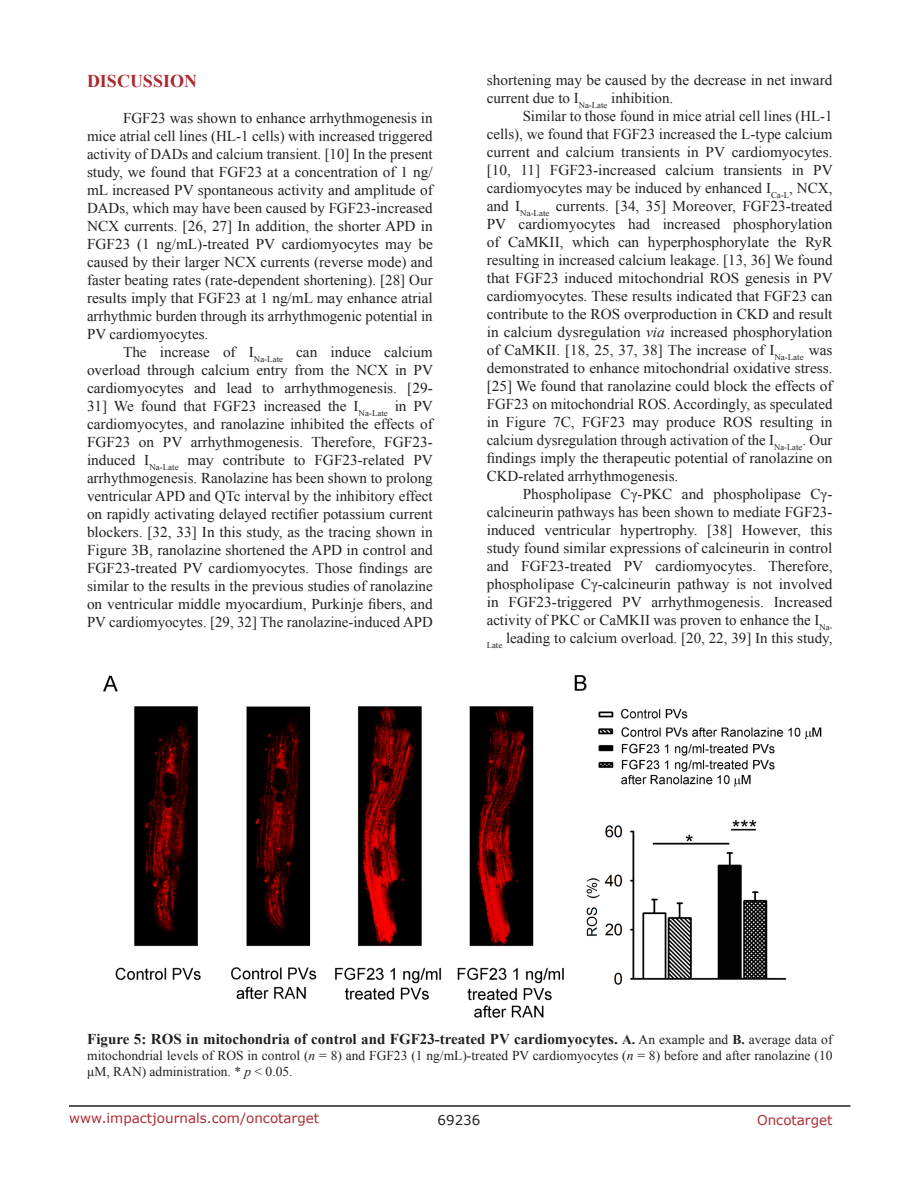
<style>
.page{position:relative;width:918px;height:1188px;background:#fff}
.page>*{position:absolute;margin:0;border:0;box-sizing:border-box;transform-origin:0 0}
.Heading{font:700 18px "Times New Roman";color:#ac2b31}
.BodyText{font:15px/18px "Times New Roman";color:#221f22;text-align:justify}
.FigureText{font:700 15px "Times New Roman";color:#221f22}
.FigureText-2{font:13.5px/16.2px "Times New Roman";color:#221f22}
.t1{font:13.5px "Verdana";color:#ac2b31}
.t2{font:13.5px "Verdana";color:#221f22}
.s1{font-style:italic}
.s2{font-size:13.5px}
.s3{font-weight:400;font-size:13.5px}
</style>
<div class="page">
<hr style="left:69px;top:1105px;width:781px;height:2px;background:#231f20">
<img style="left:103px;top:675px;width:719px;height:343px">
<p class="Heading" style="left:87px;top:69px;width:112px">DISCUSSION</p>
<p class="BodyText" style="left:87px;top:109px;width:347px;text-indent:36px">FGF23 was shown to enhance arrhythmogenesis in mice atrial cell lines (HL-1 cells) with increased triggered activity of DADs and calcium transient. [10] In the present study, we found that FGF23 at a concentration of 1 ng/ mL increased PV spontaneous activity and amplitude of DADs, which may have been caused by FGF23-increased NCX currents. [26, 27] In addition, the shorter APD in FGF23 (1 ng/mL)-treated PV cardiomyocytes may be caused by their larger NCX currents (reverse mode) and faster beating rates (rate-dependent shortening). [28] Our results imply that FGF23 at 1 ng/mL may enhance atrial arrhythmic burden through its arrhythmogenic potential in PV cardiomyocytes.</p>
<p class="BodyText" style="left:87px;top:343px;width:348px;text-indent:36px">The increase of I<sub>Na-Late</sub> can induce calcium overload through calcium entry from the NCX in PV cardiomyocytes and lead to arrhythmogenesis. [29- 31] We found that FGF23 increased the I<sub>Na-Late</sub> in PV cardiomyocytes, and ranolazine inhibited the effects of FGF23 on PV arrhythmogenesis. Therefore, FGF23- induced I<sub>Na-Late</sub> may contribute to FGF23-related PV arrhythmogenesis. Ranolazine has been shown to prolong ventricular APD and QTc interval by the inhibitory effect on rapidly activating delayed rectifier potassium current blockers. [32, 33] In this study, as the tracing shown in Figure 3B, ranolazine shortened the APD in control and FGF23-treated PV cardiomyocytes. Those findings are similar to the results in the previous studies of ranolazine on ventricular middle myocardium, Purkinje fibers, and PV cardiomyocytes. [29, 32] The ranolazine-induced APD</p>
<p class="BodyText" style="left:487px;top:71px;width:347px">shortening may be caused by the decrease in net inward current due to I<sub>Na-Late</sub> inhibition.</p>
<p class="BodyText" style="left:487px;top:107px;width:348px;text-indent:36px">Similar to those found in mice atrial cell lines (HL-1 cells), we found that FGF23 increased the L-type calcium current and calcium transients in PV cardiomyocytes. [10, 11] FGF23-increased calcium transients in PV cardiomyocytes may be induced by enhanced I<sub>Ca-L</sub>, NCX, and I<sub>Na-Late</sub> currents. [34, 35] Moreover, FGF23-treated PV cardiomyocytes had increased phosphorylation of CaMKII, which can hyperphosphorylate the RyR resulting in increased calcium leakage. [13, 36] We found that FGF23 induced mitochondrial ROS genesis in PV cardiomyocytes. These results indicated that FGF23 can contribute to the ROS overproduction in CKD and result in calcium dysregulation <span class="s1">via</span> increased phosphorylation of CaMKII. [18, 25, 37, 38] The increase of I<sub>Na-Late</sub> was demonstrated to enhance mitochondrial oxidative stress. [25] We found that ranolazine could block the effects of FGF23 on mitochondrial ROS. Accordingly, as speculated in Figure 7C, FGF23 may produce ROS resulting in calcium dysregulation through activation of the I<sub>Na-Late</sub>. Our findings imply the therapeutic potential of ranolazine on CKD-related arrhythmogenesis.</p>
<p class="BodyText" style="left:487px;top:485px;width:347px;text-indent:36px">Phospholipase Cγ-PKC and phospholipase Cγ&shy;calcineurin pathways has been shown to mediate FGF23- induced ventricular hypertrophy. [38] However, this study found similar expressions of calcineurin in control and FGF23-treated PV cardiomyocytes. Therefore, phospholipase Cγ-calcineurin pathway is not involved in FGF23-triggered PV arrhythmogenesis. Increased activity of PKC or CaMKII was proven to enhance the I<sub>Na-Late</sub> leading to calcium overload. [20, 22, 39] In this study,</p>
<p class="FigureText" style="left:87px;top:1028px;width:747px">Figure 5: ROS in mitochondria of control and FGF23-treated PV cardiomyocytes. <span class="s2">A.</span> <span class="s3">An example and</span> <span class="s2">B.</span> <span class="s3">average data of</span></p>
<p class="FigureText-2" style="left:87px;top:1047px;width:747px">mitochondrial levels of ROS in control (<span class="s1">n</span> = 8) and FGF23 (1 ng/mL)-treated PV cardiomyocytes (<span class="s1">n</span> = 8) before and after ranolazine (10 μM, RAN) administration. * <span class="s1">p</span> &lt; 0.05.</p>
<p class="t1" style="left:69px;top:1109px;width:252px">www.impactjournals.com/oncotarget</p>
<p class="t2" style="left:438px;top:1111px;width:44px">69236</p>
<p class="t1" style="left:757px;top:1111px;width:77px">Oncotarget</p>
</div>
